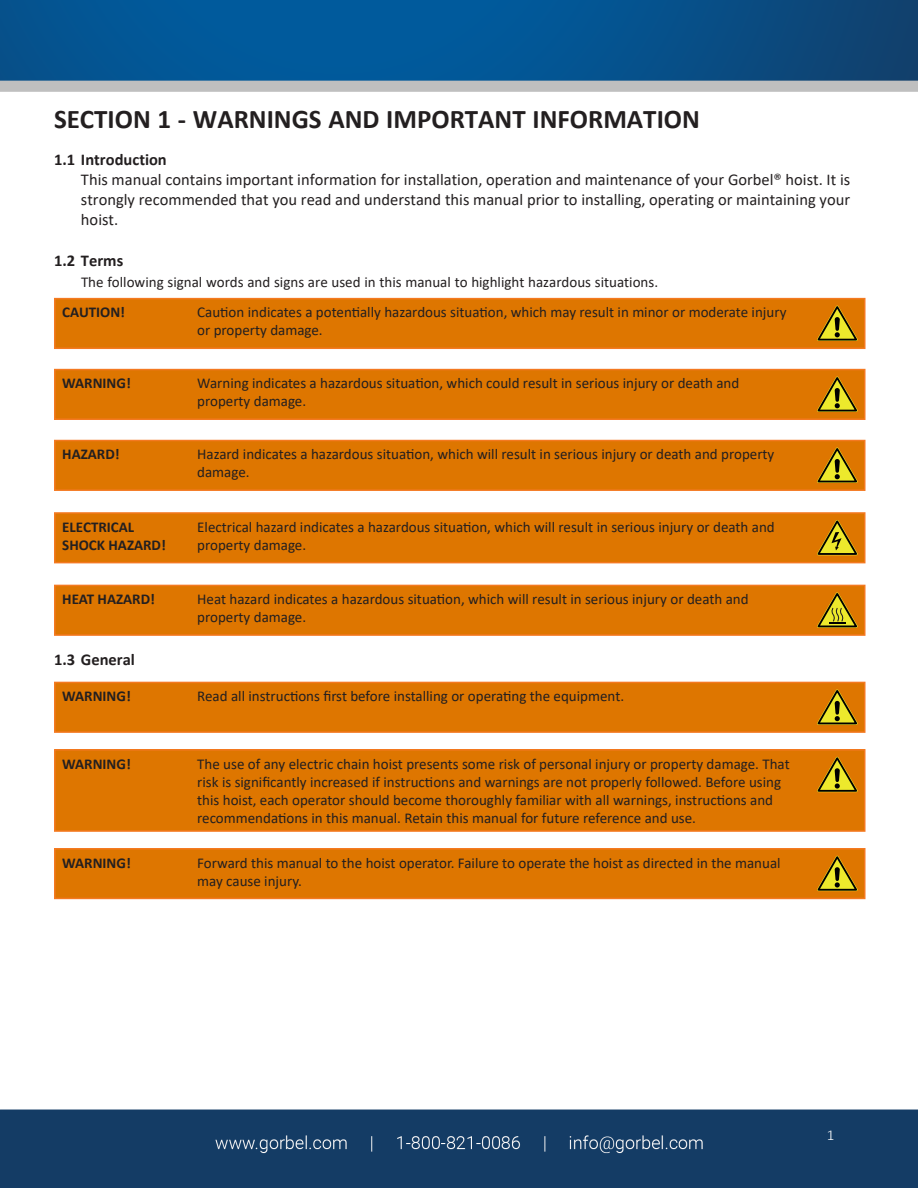
<style>
.page{position:relative;width:918px;height:1188px;background:#fff}
.page>*{position:absolute;margin:0;border:0;box-sizing:border-box;transform-origin:0 0}
.t1{font:700 27px "Calibri";color:#231f20}
.t2{font:16.5px "Calibri";color:#231f20}
.t3{font:700 16.5px "Calibri";color:#231f20}
.t4{font:15px "Calibri";color:#231f20}
.t5{font:700 15px "Calibri";color:#231f20}
.t6{font:300 15px "Calibri";color:#fff}
</style>
<div class="page">
<img style="left:0;top:0;width:918px;height:1188px">
<div style="left:55px;top:299px;width:810px;height:49px;background:#de7600"></div>
<div style="left:54px;top:298px;width:812px;height:51px;border:2px solid #f47921"></div>
<svg style="left:817px;top:305px;width:41px;height:36px"></svg>
<div style="left:55px;top:370px;width:810px;height:49px;background:#de7600"></div>
<div style="left:54px;top:369px;width:812px;height:51px;border:2px solid #f47921"></div>
<svg style="left:817px;top:376px;width:41px;height:36px"></svg>
<div style="left:55px;top:441px;width:810px;height:49px;background:#de7600"></div>
<div style="left:54px;top:440px;width:812px;height:51px;border:2px solid #f47921"></div>
<svg style="left:817px;top:447px;width:41px;height:36px"></svg>
<div style="left:55px;top:513px;width:810px;height:50px;background:#de7600"></div>
<div style="left:54px;top:512px;width:812px;height:51px;border:2px solid #f47921"></div>
<svg style="left:817px;top:520px;width:41px;height:35px"></svg>
<div style="left:55px;top:585px;width:810px;height:50px;background:#de7600"></div>
<div style="left:54px;top:585px;width:812px;height:51px;border:2px solid #f47921"></div>
<svg style="left:817px;top:592px;width:41px;height:36px"></svg>
<div style="left:55px;top:682px;width:810px;height:50px;background:#de7600"></div>
<div style="left:54px;top:682px;width:812px;height:51px;border:2px solid #f47921"></div>
<svg style="left:817px;top:689px;width:41px;height:36px"></svg>
<div style="left:55px;top:750px;width:810px;height:81px;background:#de7600"></div>
<div style="left:54px;top:749px;width:812px;height:83px;border:2px solid #f47921"></div>
<svg style="left:817px;top:757px;width:41px;height:35px"></svg>
<div style="left:55px;top:849px;width:810px;height:49px;background:#de7600"></div>
<div style="left:54px;top:848px;width:812px;height:51px;border:2px solid #f47921"></div>
<svg style="left:817px;top:856px;width:41px;height:35px"></svg>
<p class="t1" style="left:54px;top:100px;width:647px">SECTION 1 - WARNINGS AND IMPORTANT INFORMATION</p>
<p class="t3" style="left:54px;top:148px;width:114px">1.1 Introduction</p>
<p class="t2" style="left:81px;top:168px;width:771px">This manual contains important information for installation, operation and maintenance of your Gorbel® hoist. It is</p>
<p class="t2" style="left:81px;top:188px;width:771px">strongly recommended that you read and understand this manual prior to installing, operating or maintaining your</p>
<p class="t2" style="left:81px;top:208px;width:39px">hoist.</p>
<p class="t3" style="left:54px;top:249px;width:71px">1.2 Terms</p>
<p class="t4" style="left:81px;top:272px;width:579px">The following signal words and signs are used in this manual to highlight hazardous situations.</p>
<p class="t5" style="left:62px;top:302px;width:64px">CAUTION!</p>
<p class="t4" style="left:197px;top:302px;width:591px">Caution indicates a potentially hazardous situation, which may result in minor or moderate injury</p>
<p class="t4" style="left:197px;top:320px;width:127px">or property damage.</p>
<p class="t5" style="left:62px;top:373px;width:70px">WARNING!</p>
<p class="t4" style="left:197px;top:373px;width:544px">Warning indicates a hazardous situation, which could result in serious injury or death and</p>
<p class="t4" style="left:197px;top:391px;width:110px">property damage.</p>
<p class="t5" style="left:62px;top:444px;width:59px">HAZARD!</p>
<p class="t4" style="left:197px;top:444px;width:579px">Hazard indicates a hazardous situation, which will result in serious injury or death and property</p>
<p class="t4" style="left:197px;top:462px;width:54px">damage.</p>
<p class="t5" style="left:62px;top:516px;width:74px">ELECTRICAL</p>
<p class="t4" style="left:197px;top:516px;width:579px">Electrical hazard indicates a hazardous situation, which will result in serious injury or death and</p>
<p class="t5" style="left:62px;top:534px;width:105px">SHOCK HAZARD!</p>
<p class="t4" style="left:197px;top:534px;width:110px">property damage.</p>
<p class="t5" style="left:62px;top:589px;width:94px">HEAT HAZARD!</p>
<p class="t4" style="left:197px;top:589px;width:553px">Heat hazard indicates a hazardous situation, which will result in serious injury or death and</p>
<p class="t4" style="left:197px;top:607px;width:110px">property damage.</p>
<p class="t3" style="left:54px;top:648px;width:83px">1.3 General</p>
<p class="t5" style="left:62px;top:686px;width:70px">WARNING!</p>
<p class="t4" style="left:197px;top:686px;width:428px">Read all instructions first before installing or operating the equipment.</p>
<p class="t5" style="left:62px;top:753px;width:70px">WARNING!</p>
<p class="t4" style="left:197px;top:753px;width:594px">The use of any electric chain hoist presents some risk of personal injury or property damage. That</p>
<p class="t4" style="left:197px;top:771px;width:585px">risk is significantly increased if instructions and warnings are not properly followed. Before using</p>
<p class="t4" style="left:197px;top:789px;width:577px">this hoist, each operator should become thoroughly familiar with all warnings, instructions and</p>
<p class="t4" style="left:197px;top:807px;width:500px">recommendations in this manual. Retain this manual for future reference and use.</p>
<p class="t5" style="left:62px;top:852px;width:70px">WARNING!</p>
<p class="t4" style="left:197px;top:852px;width:585px">Forward this manual to the hoist operator. Failure to operate the hoist as directed in the manual</p>
<p class="t4" style="left:197px;top:870px;width:106px">may cause injury.</p>
<p class="t6" style="left:827px;top:1125px;width:9px">1</p>
</div>
